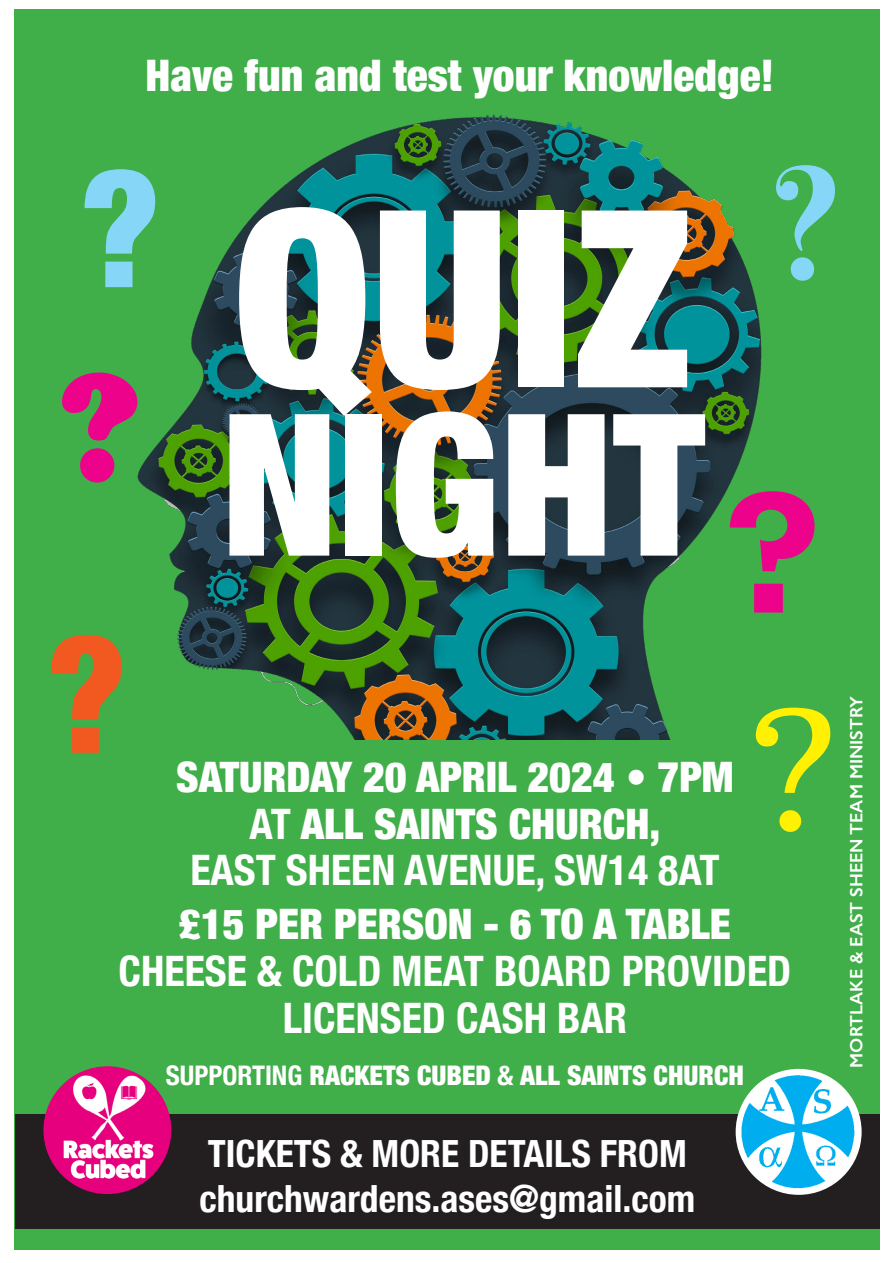
<style>
.page{position:relative;width:893px;height:1263px;background:#fff}
.page>*{position:absolute;margin:0;border:0;box-sizing:border-box;transform-origin:0 0}
.t1{font:900 condensed 247.5px "Helvetica Neue";color:#fff}
.t2{font:900 condensed 198px "Helvetica Neue";color:#fff}
.t3{font:700 162px "Rockwell";color:#ed028c}
.t4{font:900 condensed 162px "Helvetica Neue";color:#86d6f7}
.t5{font:700 162px "Bodoni Svty Two OSITCTT";color:#86d6f7}
.t6{font:300 162px "Superclarendon";color:#fff101}
.t7{font:900 condensed 162px "Helvetica Neue";color:#f15921}
.t8{font:900 162px "Cooper";color:#ed028c}
.t9{font:900 condensed 43.5px "Helvetica Neue";color:#fff}
.t10{font:700 condensed 42px "Helvetica Neue";color:#fff}
.t11{font:900 condensed 42px "Helvetica Neue";color:#fff}
.t12{font:700 condensed 37.5px "Helvetica Neue";color:#fff}
.t13{font:900 condensed 27px "Helvetica Neue";color:#fff}
.t14{font:600 18px "Gill Sans";color:#fff}
.s1{font-weight:700}
</style>
<div class="page">
<div style="left:14px;top:9px;width:865px;height:1240px;background:#40ae49"></div>
<img style="left:137px;top:114px;width:625px;height:626px">
<div style="left:15px;top:1114px;width:864px;height:115px;background:#231f20"></div>
<img style="left:43px;top:1066px;width:128px;height:128px;border-radius:64px">
<img style="left:736px;top:1069px;width:126px;height:126px;border-radius:63px">
<p class="t9" style="left:145px;top:40px;width:630px">Have fun and test your knowledge!</p>
<p class="t4" style="left:79px;top:96px;width:82px">?</p>
<p class="t5" style="left:770px;top:130px;width:74px">?</p>
<p class="t1" style="left:233px;top:95px;width:460px">QUIZ</p>
<p class="t8" style="left:61px;top:332px;width:80px">?</p>
<p class="t2" style="left:221px;top:322px;width:485px">NIGHT</p>
<p class="t3" style="left:724px;top:449px;width:100px">?</p>
<p class="t7" style="left:46px;top:562px;width:83px">?</p>
<p class="t6" style="left:748px;top:664px;width:91px">?</p>
<p class="t11" style="left:176px;top:743px;width:559px">SATURDAY 20 APRIL 2024 • 7PM</p>
<p class="t11" style="left:250px;top:789px;width:412px"><span class="s1">AT</span> ALL SAINTS CHURCH,</p>
<p class="t10" style="left:190px;top:836px;width:531px">EAST SHEEN AVENUE, SW14 8AT</p>
<p class="t11" style="left:179px;top:890px;width:553px">£15 PER PERSON - 6 TO A TABLE</p>
<p class="t10" style="left:119px;top:936px;width:674px">CHEESE &amp; COLD MEAT BOARD PROVIDED</p>
<p class="t10" style="left:283px;top:983px;width:346px">LICENSED CASH BAR</p>
<p class="t13" style="left:166px;top:1053px;width:580px"><span class="s1">SUPPORTING</span> RACKETS CUBED <span class="s1">&amp;</span> ALL SAINTS CHURCH</p>
<p class="t14" style="left:846px;top:1067px;width:373px;rotate:-90deg">MORTLAKE &amp; EAST SHEEN TEAM MINISTRY</p>
<p class="t12" style="left:208px;top:1122px;width:480px">TICKETS &amp; MORE DETAILS FROM</p>
<p class="t12" style="left:200px;top:1167px;width:497px">churchwardens.ases@gmail.com</p>
</div>
